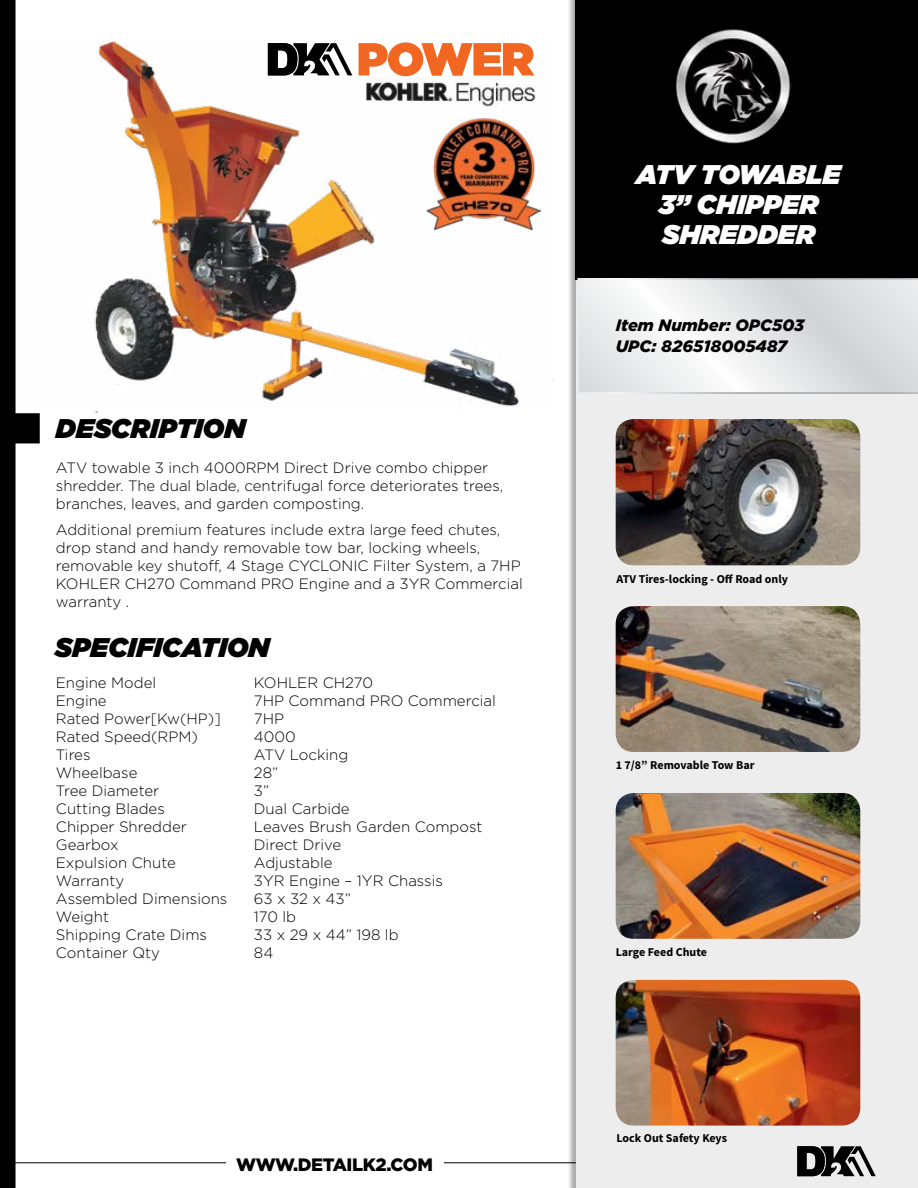
<style>
.page{position:relative;width:918px;height:1188px;background:#fff}
.page>*{position:absolute;margin:0;border:0;box-sizing:border-box;transform-origin:0 0}
.t1{font:italic 900 27px/30px "Gotham";color:#fff;text-align:center}
.t2{font:italic 900 27px "Gotham";color:#000}
.t3{font:900 18px "Gotham";letter-spacing:-.02em;color:#000}
.t4{font:italic 900 16.5px/21px "Gotham";color:#000}
.t5{font:300 15px/18px "Gotham";color:#000}
.t6{font:700 12px "Source Sans Pro";color:#000}
</style>
<div class="page">
<hr style="left:0;top:1162px;width:785px;height:1px;background:#000">
<div style="left:568px;top:0;width:350px;height:1188px;background:#000;opacity:.34"></div>
<div style="left:576px;top:280px;width:342px;height:908px;background:#ededee"></div>
<div style="left:576px;top:0;width:342px;height:280px;background:#000"></div>
<svg style="left:577px;top:278px;width:341px;height:116px"></svg>
<svg style="left:797px;top:1146px;width:79px;height:30px;background:#555"></svg>
<div style="left:226px;top:1156px;width:218px;height:24px;background:#fff"></div>
<svg style="left:0;top:0;width:40px;height:1188px"></svg>
<img style="left:676px;top:29px;width:116px;height:115px">
<img style="left:0;top:40px;width:554px;height:373px">
<img style="left:616px;top:419px;width:244px;height:146px">
<img style="left:616px;top:606px;width:244px;height:146px">
<img style="left:616px;top:793px;width:244px;height:146px">
<img style="left:616px;top:980px;width:244px;height:146px">
<h1 class="t2" style="left:56px;top:409px;width:191px">DESCRIPTION</h1>
<p class="t5" style="left:56px;top:458px;width:449px">ATV towable 3 inch 4000RPM Direct Drive combo chipper shredder. The dual blade, centrifugal force deteriorates trees, branches, leaves, and garden composting.</p>
<p class="t5" style="left:56px;top:521px;width:468px">Additional premium features include extra large feed chutes, drop stand and handy removable tow bar, locking wheels, removable key shutoff, 4 Stage CYCLONIC Filter System, a 7HP KOHLER CH270 Command PRO Engine and a 3YR Commercial warranty .</p>
<h1 class="t2" style="left:55px;top:628px;width:216px">SPECIFICATION</h1>
<p class="t5" style="left:56px;top:673px;width:102px">Engine Model</p>
<p class="t5" style="left:254px;top:673px;width:121px">KOHLER CH270</p>
<p class="t5" style="left:56px;top:691px;width:52px">Engine</p>
<p class="t5" style="left:254px;top:691px;width:244px">7HP Command PRO Commercial</p>
<p class="t5" style="left:56px;top:709px;width:166px">Rated Power[Kw(HP)]</p>
<p class="t5" style="left:254px;top:709px;width:32px">7HP</p>
<p class="t5" style="left:56px;top:727px;width:144px">Rated Speed(RPM)</p>
<p class="t5" style="left:254px;top:727px;width:43px">4000</p>
<p class="t5" style="left:56px;top:745px;width:36px">Tires</p>
<p class="t5" style="left:254px;top:745px;width:96px">ATV Locking</p>
<p class="t5" style="left:56px;top:763px;width:83px">Wheelbase</p>
<p class="t5" style="left:254px;top:763px;width:26px">28”</p>
<p class="t5" style="left:56px;top:781px;width:105px">Tree Diameter</p>
<p class="t5" style="left:254px;top:781px;width:17px">3”</p>
<p class="t5" style="left:56px;top:799px;width:110px">Cutting Blades</p>
<p class="t5" style="left:254px;top:799px;width:97px">Dual Carbide</p>
<p class="t5" style="left:56px;top:817px;width:132px">Chipper Shredder</p>
<p class="t5" style="left:254px;top:817px;width:230px">Leaves Brush Garden Compost</p>
<p class="t5" style="left:56px;top:835px;width:64px">Gearbox</p>
<p class="t5" style="left:254px;top:835px;width:89px">Direct Drive</p>
<p class="t5" style="left:56px;top:853px;width:121px">Expulsion Chute</p>
<p class="t5" style="left:254px;top:853px;width:80px">Adjustable</p>
<p class="t5" style="left:56px;top:871px;width:70px">Warranty</p>
<p class="t5" style="left:254px;top:871px;width:190px">3YR Engine – 1YR Chassis</p>
<p class="t5" style="left:56px;top:889px;width:173px">Assembled Dimensions</p>
<p class="t5" style="left:254px;top:889px;width:98px">63 x 32 x 43”</p>
<p class="t5" style="left:56px;top:907px;width:55px">Weight</p>
<p class="t5" style="left:254px;top:907px;width:44px">170 lb</p>
<p class="t5" style="left:56px;top:925px;width:153px">Shipping Crate Dims</p>
<p class="t5" style="left:254px;top:925px;width:146px">33 x 29 x 44” 198 lb</p>
<p class="t5" style="left:56px;top:943px;width:106px">Container Qty</p>
<p class="t5" style="left:254px;top:943px;width:21px">84</p>
<p class="t3" style="left:236px;top:1152px;width:198px">WWW.DETAILK2.COM</p>
<h1 class="t1" style="left:636px;top:159px;width:206px">ATV TOWABLE<br>3” CHIPPER<br>SHREDDER</h1>
<p class="t4" style="left:616px;top:314px;width:190px">Item Number: OPC503<br>UPC: 826518005487</p>
<p class="t6" style="left:616px;top:571px;width:173px">ATV Tires-locking - Off Road only</p>
<p class="t6" style="left:616px;top:757px;width:140px">1 7/8” Removable Tow Bar</p>
<p class="t6" style="left:616px;top:944px;width:93px">Large Feed Chute</p>
<p class="t6" style="left:616px;top:1130px;width:112px">Lock Out Safety Keys</p>
</div>
